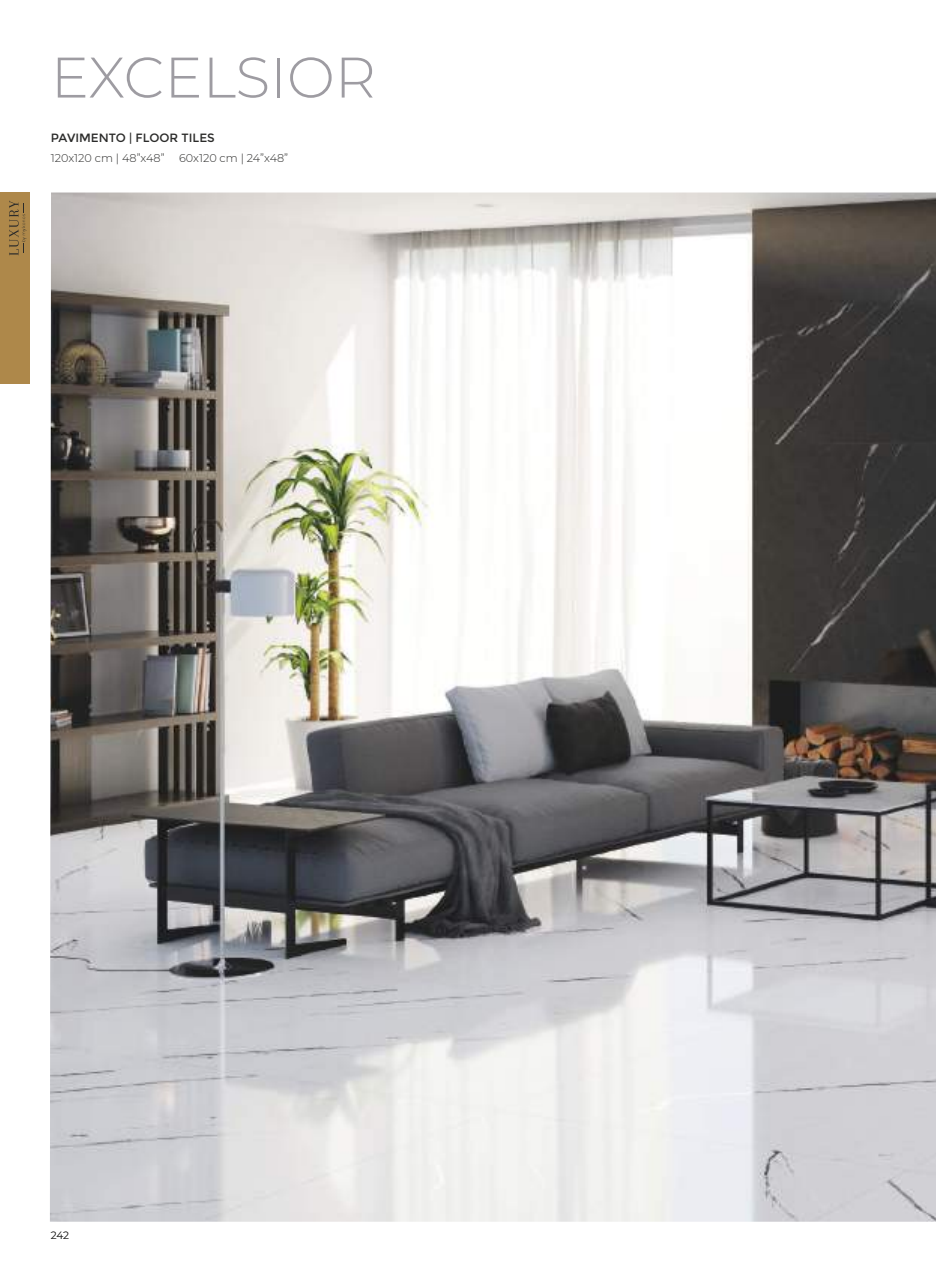
<style>
.page{position:relative;width:936px;height:1277px;background:#fff}
.page>*{position:absolute;margin:0;border:0;box-sizing:border-box;transform-origin:0 0}
.t1{font:300 57px "Montserrat";color:#9e9ca2}
.t2{font:12px "Montserrat";color:#2b2b2a}
.t3{font:300 11.25px "Montserrat";color:#2b2b2a}
.t4{font:300 10.5px "Montserrat";color:#2b2b2a}
</style>
<div class="page">
<div style="left:0;top:192px;width:30px;height:191px;background:#ae884a"></div>
<svg style="left:9px;top:200px;width:18px;height:55px"></svg>
<img style="left:50px;top:192px;width:886px;height:1029px">
<h1 class="t1" style="left:51px;top:39px;width:326px">EXCELSIOR</h1>
<p class="t2" style="left:51px;top:130px;width:165px">PAVIMENTO | FLOOR TILES</p>
<p class="t3" style="left:51px;top:151px;width:115px">120x120 cm | 48”x48”</p>
<p class="t3" style="left:179px;top:151px;width:111px">60x120 cm | 24”x48”</p>
<p class="t4" style="left:51px;top:1228px;width:20px">242</p>
</div>
